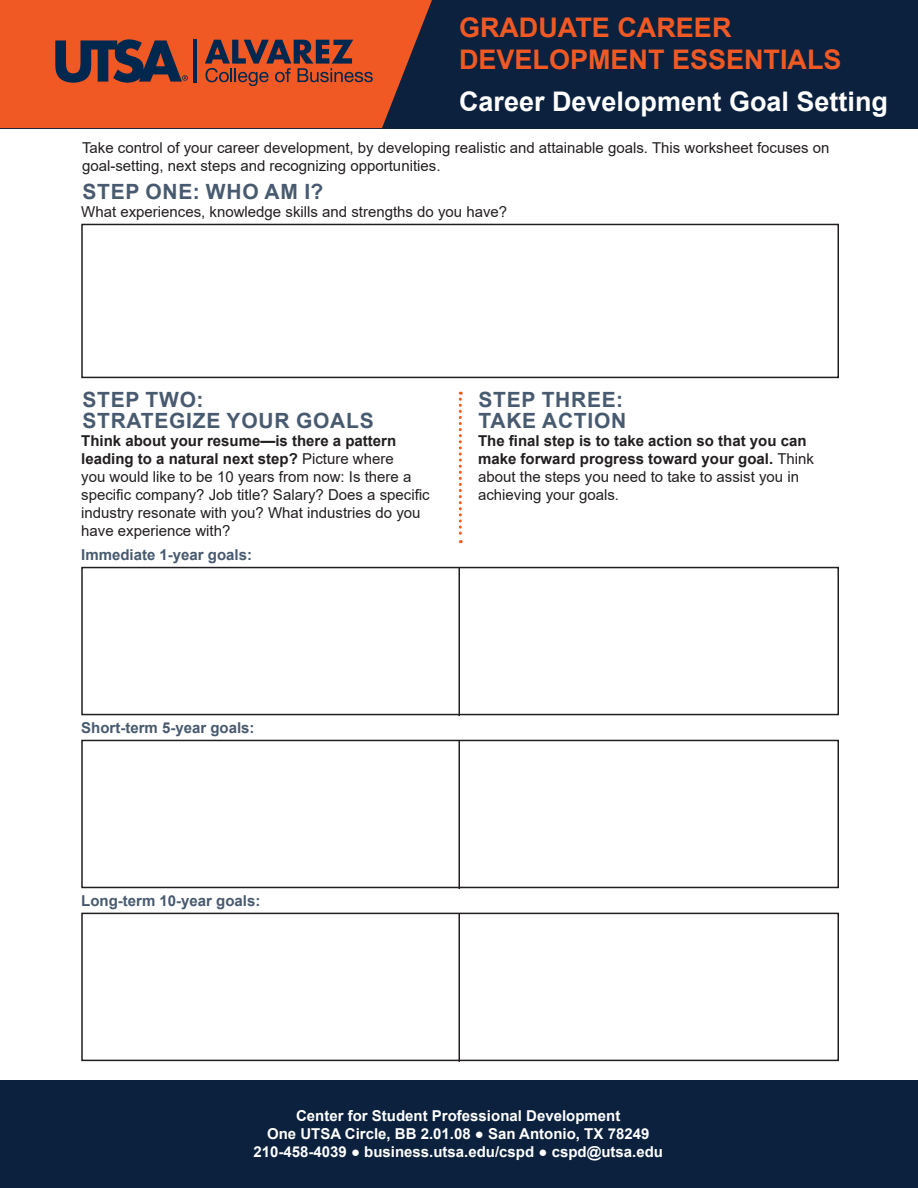
<style>
.page{position:relative;width:918px;height:1188px;background:#fff}
.page>*{position:absolute;margin:0;border:0;box-sizing:border-box;transform-origin:0 0}
.t1{font:700 27px/32.4px "Arial";color:#f15924}
.t2{font:700 27px "Arial";color:#fff}
.t3{font:700 21px/21px "Arial";letter-spacing:.035em;color:#485a70}
.t4{font:15px/18px "Arial";color:#231f20}
.t5{font:700 15px/18px "Arial";color:#231f20}
.t6{font:700 15px/18px "Arial";color:#fff;text-align:center}
.t7{font:700 15px "Arial";color:#485a70}
.s1{font-weight:700}
.s2{font-weight:400}
</style>
<div class="page">
<div style="left:81px;top:224px;width:758px;height:154px;border:2px solid #231f20"></div>
<div style="left:81px;top:567px;width:758px;height:148px;border:2px solid #231f20"></div>
<div style="left:81px;top:740px;width:758px;height:148px;border:2px solid #231f20"></div>
<div style="left:81px;top:913px;width:758px;height:148px;border:2px solid #231f20"></div>
<hr style="left:458px;top:568px;width:2px;height:148px;background:#231f20">
<hr style="left:458px;top:740px;width:2px;height:149px;background:#231f20">
<hr style="left:458px;top:913px;width:2px;height:149px;background:#231f20">
<svg style="left:459px;top:392px;width:3px;height:151px"></svg>
<div style="left:0;top:1080px;width:918px;height:108px;background:#0b213e"></div>
<div style="left:0;top:0;width:918px;height:128px;background:#0b213e"></div>
<svg style="left:0;top:0;width:432px;height:128px;background:#df5426"></svg>
<svg style="left:55px;top:39px;width:133px;height:44px;background:#693d3c"></svg>
<hr style="left:193px;top:39px;width:4px;height:44px;background:#00284f">
<svg style="left:205px;top:40px;width:168px;height:46px;background:#9c4732"></svg>
<h1 class="t1" style="left:459px;top:12px;width:384px">GRADUATE CAREER<br>DEVELOPMENT ESSENTIALS</h1>
<p class="t2" style="left:459px;top:82px;width:431px">Career Development Goal Setting</p>
<p class="t4" style="left:82px;top:138px;width:749px">Take control of your career development, by developing realistic and attainable goals. This worksheet focuses on goal-setting, next steps and recognizing opportunities.</p>
<p class="t3" style="left:82px;top:182px;width:243px">STEP ONE: WHO AM I?</p>
<p class="t4" style="left:81px;top:203px;width:428px">What experiences, knowledge skills and strengths do you have?</p>
<p class="t3" style="left:82px;top:389px;width:293px">STEP TWO:<br>STRATEGIZE YOUR GOALS</p>
<p class="t4" style="left:81px;top:431px;width:350px"><span class="s1">Think about your resume—is there a pattern leading to a natural next step?</span> Picture where<br>you would like to be 10 years from now: Is there a specific company? Job title? Salary? Does a specific industry resonate with you? What industries do you have experience with?</p>
<p class="t7" style="left:81px;top:544px;width:172px">Immediate 1-year goals:</p>
<p class="t3" style="left:479px;top:389px;width:149px">STEP THREE:<br>TAKE ACTION</p>
<p class="t5" style="left:478px;top:432px;width:337px">The final step is to take action so that you can make forward progress toward your goal. <span class="s2">Think about the steps you need to take to assist you in achieving your goals.</span></p>
<p class="t7" style="left:81px;top:717px;width:175px">Short-term 5-year goals:</p>
<p class="t7" style="left:81px;top:890px;width:181px">Long-term 10-year goals:</p>
<p class="t6" style="left:253px;top:1107px;width:411px">Center for Student Professional Development<br>One UTSA Circle, BB 2.01.08 ● San Antonio, TX 78249<br>210-458-4039 ● business.utsa.edu/cspd ● cspd@utsa.edu</p>
</div>
